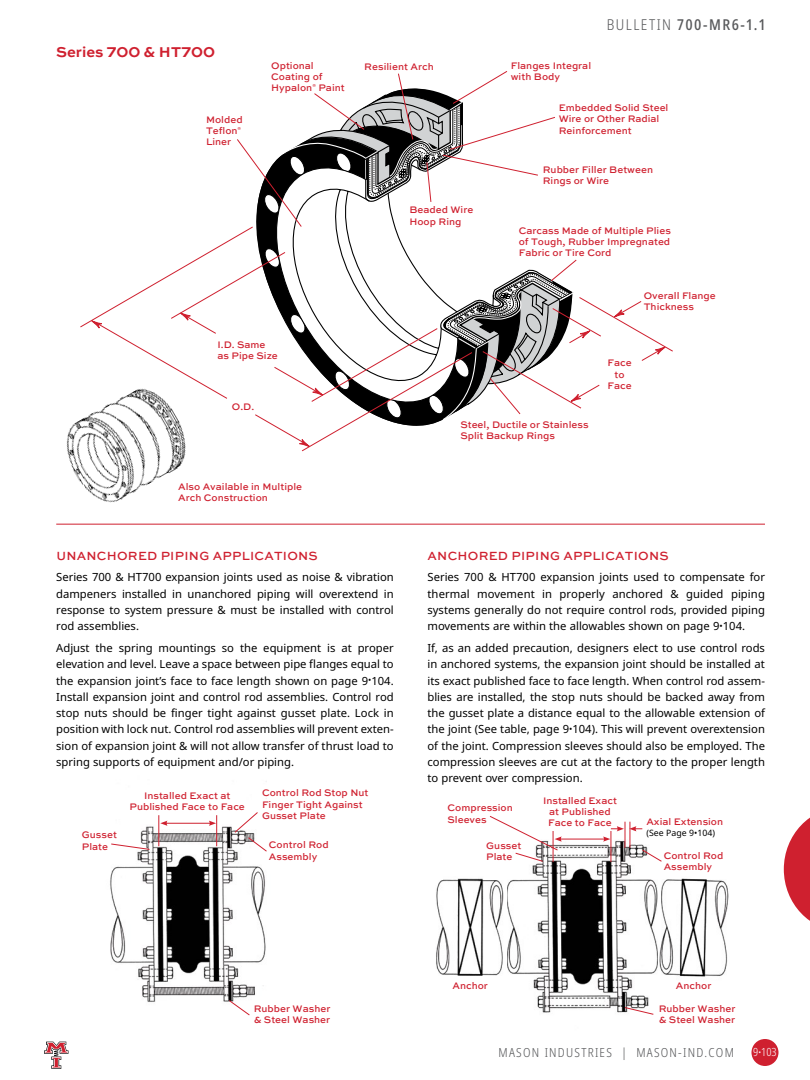
<style>
.page{position:relative;width:810px;height:1080px;background:#fff}
.page>*{position:absolute;margin:0;border:0;box-sizing:border-box;transform-origin:0 0}
.t1{font:500 condensed 15px "Noto Sans";letter-spacing:.1em;color:#58595b}
.t2{font:700 15px "Sweet Sans Pro";color:#cf202f}
.t3{font:500 12.5px "Sweet Sans Pro";letter-spacing:.02em;color:#cf202f}
.t4{font:300 condensed 12.5px "Noto Sans";letter-spacing:.1em;color:#58595b}
.t5{font:11.25px/16.2px "Noto Sans";color:#000;text-align:justify}
.t6{font:300 condensed 11.25px "Noto Sans";color:#fff}
.t7{font:500 10px/11.2px "Sweet Sans Pro";color:#cf202f}
.t8{font:8.75px "Noto Sans";color:#000}
.s1{font-weight:300}
.s2{font-size:8.75px}
.s3{font-size:7.5px}
</style>
<div class="page">
<div style="left:751px;top:1039px;width:28px;height:27px;background:#cf202f;border-radius:50%"></div>
<svg style="left:44px;top:1042px;width:24px;height:27px"></svg>
<svg style="left:784px;top:817px;width:26px;height:104px"></svg>
<svg style="left:80px;top:235px;width:157px;height:164px"></svg>
<svg style="left:91px;top:320px;width:14px;height:11px"></svg>
<svg style="left:180px;top:312px;width:13px;height:11px"></svg>
<svg style="left:255px;top:297px;width:418px;height:155px"></svg>
<svg style="left:237px;top:71px;width:340px;height:344px"></svg>
<img style="left:66px;top:386px;width:125px;height:117px">
<img style="left:507px;top:821px;width:151px;height:192px">
<img style="left:436px;top:878px;width:68px;height:98px">
<img style="left:659px;top:878px;width:70px;height:99px">
<svg style="left:624px;top:1007px;width:30px;height:8px"></svg>
<hr style="left:560px;top:839px;width:45px;height:1px;background:#cf202f">
<svg style="left:489px;top:816px;width:73px;height:46px"></svg>
<svg style="left:603px;top:822px;width:59px;height:40px"></svg>
<img style="left:110px;top:781px;width:157px;height:221px">
<svg style="left:111px;top:843px;width:39px;height:7px"></svg>
<svg style="left:234px;top:812px;width:33px;height:40px"></svg>
<svg style="left:229px;top:1000px;width:21px;height:16px"></svg>
<hr style="left:216px;top:815px;width:1px;height:31px;background:#cf202f">
<hr style="left:159px;top:815px;width:1px;height:31px;background:#cf202f">
<hr style="left:165px;top:823px;width:46px;height:1px;background:#cf202f">
<svg style="left:160px;top:821px;width:8px;height:5px"></svg>
<svg style="left:209px;top:821px;width:7px;height:5px"></svg>
<hr style="left:56px;top:524px;width:709px;height:1px;background:#cf202f">
<h1 class="t2" style="left:56px;top:40px;width:161px">Series 700 &amp; HT700</h1>
<p class="t7" style="left:206px;top:113px;width:38px">Molded<br>Teflon<sup>®<br></sup>Liner</p>
<p class="t7" style="left:271px;top:60px;width:44px">Optional</p>
<p class="t7" style="left:364px;top:60px;width:71px">Resilient Arch</p>
<p class="t7" style="left:271px;top:71px;width:75px">Coating of<br>Hypalon<sup>®</sup> Paint</p>
<p class="t7" style="left:409px;top:204px;width:66px">Beaded Wire<br>Hoop Ring</p>
<p class="t7" style="left:217px;top:338px;width:62px">I.D. Same as Pipe Size</p>
<p class="t7" style="left:232px;top:400px;width:24px">O.D.</p>
<p class="t7" style="left:511px;top:60px;width:82px">Flanges Integral with Body</p>
<h1 class="t1" style="left:607px;top:14px;width:160px"><span class="s1">BULLETIN</span> 700-MR6-1.1</h1>
<p class="t7" style="left:559px;top:102px;width:111px">Embedded Solid Steel<br>Wire or Other Radial<br>Reinforcement</p>
<p class="t7" style="left:543px;top:164px;width:112px">Rubber Filler Between<br>Rings or Wire</p>
<p class="t7" style="left:519px;top:224px;width:154px;text-align:justify">Carcass Made of Multiple Plies of Tough, Rubber Impregnated Fabric or Tire Cord</p>
<p class="t7" style="left:644px;top:289px;width:74px">Overall Flange<br>Thickness</p>
<p class="t7" style="left:607px;top:357px;width:26px;text-align:center">Face to<br>Face</p>
<p class="t7" style="left:178px;top:480px;width:126px">Also Available in Multiple<br>Arch Construction</p>
<p class="t3" style="left:56px;top:546px;width:263px">UNANCHORED PIPING APPLICATIONS</p>
<p class="t5" style="left:56px;top:570px;width:339px">Series 700 &amp; HT700 expansion joints used as noise &amp; vibration dampeners installed in unanchored piping will overextend in response to system pressure &amp; must be installed with control rod assemblies.</p>
<p class="t5" style="left:56px;top:640px;width:339px">Adjust the spring mountings so the equipment is at proper elevation and level. Leave a space between pipe flanges equal to the expansion joint’s face to face length shown on page 9<span class="s2">•</span>104.<br>Install expansion joint and control rod assemblies. Control rod stop nuts should be finger tight against gusset plate. Lock in position with lock nut. Control rod assemblies will prevent exten&shy;sion of expansion joint &amp; will not allow transfer of thrust load to spring supports of equipment and/or piping.</p>
<p class="t7" style="left:262px;top:787px;width:108px">Control Rod Stop Nut<br>Finger Tight Against<br>Gusset Plate</p>
<p class="t7" style="left:130px;top:790px;width:117px;text-align:center">Installed Exact at<br>Published Face to Face</p>
<p class="t7" style="left:82px;top:829px;width:37px">Gusset<br>Plate</p>
<p class="t7" style="left:269px;top:839px;width:61px">Control Rod<br>Assembly</p>
<p class="t7" style="left:460px;top:418px;width:130px">Steel, Ductile or Stainless<br>Split Backup Rings</p>
<p class="t3" style="left:428px;top:546px;width:243px">ANCHORED PIPING APPLICATIONS</p>
<p class="t5" style="left:428px;top:570px;width:339px">Series 700 &amp; HT700 expansion joints used to compensate for thermal movement in properly anchored &amp; guided piping systems generally do not require control rods, provided piping movements are within the allowables shown on page 9<span class="s2">•</span>104.</p>
<p class="t5" style="left:427px;top:640px;width:339px">If, as an added precaution, designers elect to use control rods in anchored systems, the expansion joint should be installed at its exact published face to face length. When control rod assem&shy;blies are installed, the stop nuts should be backed away from the gusset plate a distance equal to the allowable extension of the joint (See table, page 9<span class="s2">•</span>104). This will prevent overextension of the joint. Compression sleeves should also be employed. The compression sleeves are cut at the factory to the proper length to prevent over compression.</p>
<p class="t7" style="left:447px;top:802px;width:67px">Compression<br>Sleeves</p>
<p class="t7" style="left:486px;top:840px;width:37px">Gusset<br>Plate</p>
<p class="t7" style="left:543px;top:794px;width:75px;text-align:center">Installed Exact at Published<br>Face to Face</p>
<p class="t7" style="left:646px;top:816px;width:78px">Axial Extension</p>
<p class="t8" style="left:646px;top:826px;width:70px">(See Page 9•104)</p>
<p class="t7" style="left:664px;top:849px;width:61px">Control Rod<br>Assembly</p>
<p class="t7" style="left:254px;top:1003px;width:78px">Rubber Washer &amp; Steel Washer</p>
<p class="t7" style="left:453px;top:979px;width:37px">Anchor</p>
<p class="t7" style="left:676px;top:979px;width:37px">Anchor</p>
<p class="t7" style="left:659px;top:1003px;width:78px">Rubber Washer &amp; Steel Washer</p>
<p class="t4" style="left:499px;top:1043px;width:237px">MASON INDUSTRIES | MASON-IND.COM</p>
<p class="t6" style="left:753px;top:1044px;width:25px">9<span class="s3">•</span>103</p>
</div>
